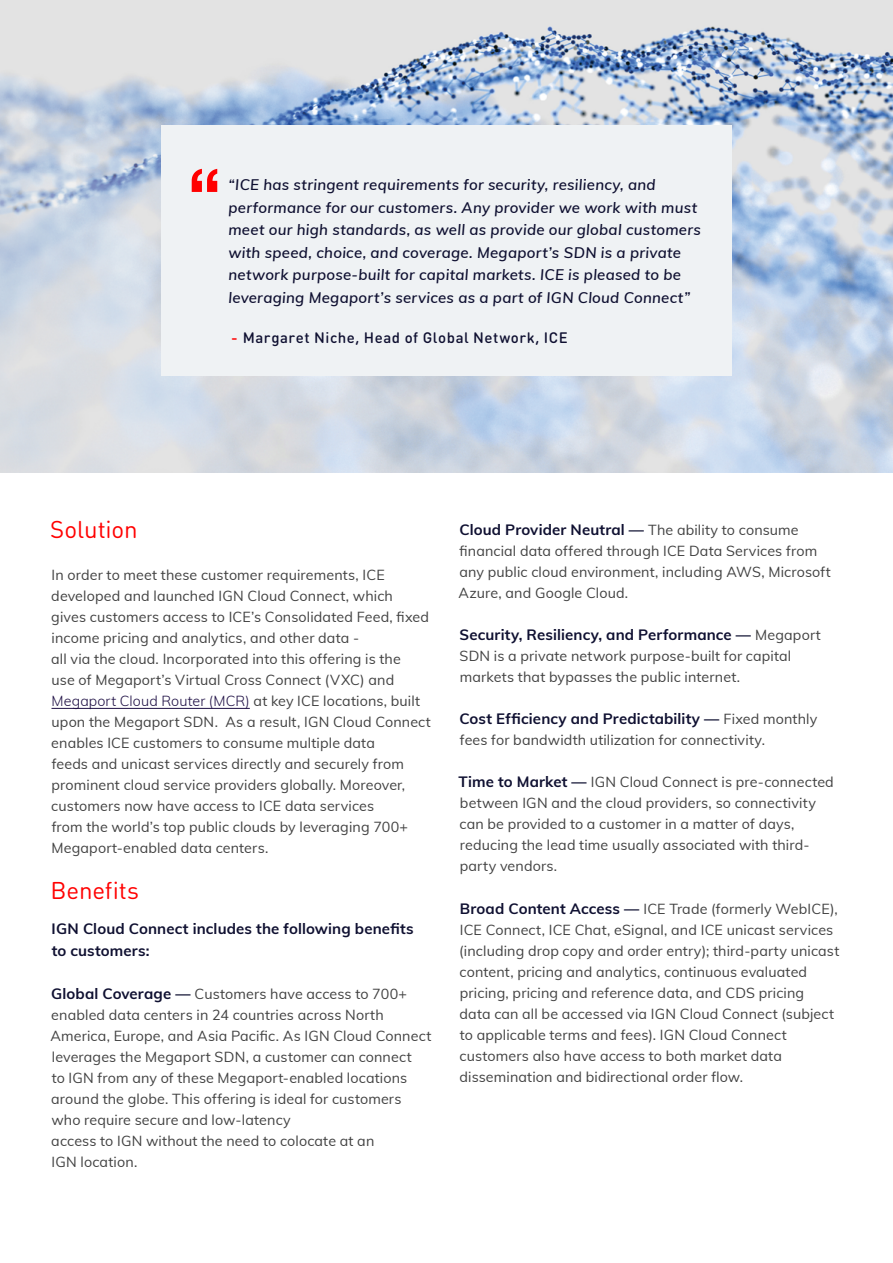
<style>
.page{position:relative;width:893px;height:1263px;background:#fff}
.page>*{position:absolute;margin:0;border:0;box-sizing:border-box;transform-origin:0 0}
.t1{font:700 72px "Helvetica Neue";color:#f00}
.t2{font:24px "DIN Round OT";letter-spacing:-.005em;color:#f00}
.t3{font:italic 600 15px/22.5px "Muli";letter-spacing:.015em;color:#0f1031}
.t4{font:700 15px/22.5px "Muli";letter-spacing:.01em;color:#0f1031}
.t5{font:500 15px "DIN Round OT";letter-spacing:.035em;color:#0f1031}
.t6{font:14.25px/21px "Muli";letter-spacing:.01em;color:#414141}
.s1{font-family:"Muli";font-weight:700;color:#f00}
.s2{font-weight:300;color:#1e0f44}
.s3{font-weight:700;font-size:15px;color:#0f1031}
.s4{font-weight:400;font-size:14.25px;color:#414141}
</style>
<div class="page">
<img style="left:0;top:0;width:893px;height:473px">
<div style="left:161px;top:125px;width:571px;height:251px;background:#eff2f4"></div>
<hr style="left:51px;top:708px;width:199px;height:1px;background:#1e0f44">
<h1 class="t1" style="left:188px;top:138px;width:35px">“</h1>
<p class="t3" style="left:228px;top:173px;width:474px">“ICE has stringent requirements for security, resiliency, and performance for our customers. Any provider we work with must meet our high standards, as well as provide our global customers with speed, choice, and coverage. Megaport’s SDN is a private network purpose-built for capital markets. ICE is pleased to be leveraging Megaport’s services as a part of IGN Cloud Connect”</p>
<p class="t5" style="left:231px;top:328px;width:338px"><span class="s1">-</span> Margaret Niche, Head of Global Network, ICE</p>
<h2 class="t2" style="left:50px;top:514px;width:89px">Solution</h2>
<p class="t6" style="left:51px;top:564px;width:381px">In order to meet these customer requirements, ICE developed and launched IGN Cloud Connect, which gives customers access to ICE’s Consolidated Feed, fixed income pricing and analytics, and other data -<br>all via the cloud. Incorporated into this offering is the<br>use of Megaport’s Virtual Cross Connect (VXC) and <span class="s2">Megaport Cloud Router (MCR)</span> at key ICE locations, built upon the Megaport SDN. As a result, IGN Cloud Connect enables ICE customers to consume multiple data<br>feeds and unicast services directly and securely from prominent cloud service providers globally. Moreover, customers now have access to ICE data services<br>from the world’s top public clouds by leveraging 700+ Megaport-enabled data centers.</p>
<h2 class="t2" style="left:51px;top:875px;width:90px">Benefits</h2>
<p class="t4" style="left:52px;top:916px;width:363px">IGN Cloud Connect includes the following benefits to customers:</p>
<p class="t6" style="left:50px;top:982px;width:382px"><span class="s3">Global Coverage —</span> Customers have access to 700+ enabled data centers in 24 countries across North America, Europe, and Asia Pacific. As IGN Cloud Connect leverages the Megaport SDN, a customer can connect<br>to IGN from any of these Megaport-enabled locations around the globe. This offering is ideal for customers who require secure and low-latency<br>access to IGN without the need to colocate at an<br>IGN location.</p>
<p class="t4" style="left:459px;top:517px;width:341px">Cloud Provider Neutral — <span class="s4">The ability to consume</span></p>
<p class="t6" style="left:459px;top:539px;width:374px">financial data offered through ICE Data Services from any public cloud environment, including AWS, Microsoft<br>Azure, and Google Cloud.</p>
<p class="t4" style="left:460px;top:622px;width:363px">Security, Resiliency, and Performance — <span class="s4">Megaport</span></p>
<p class="t6" style="left:460px;top:645px;width:333px">SDN is a private network purpose-built for capital markets that bypasses the public internet.</p>
<p class="t4" style="left:459px;top:707px;width:359px">Cost Efficiency and Predictability — <span class="s4">Fixed monthly</span></p>
<p class="t6" style="left:460px;top:729px;width:307px">fees for bandwidth utilization for connectivity.</p>
<p class="t6" style="left:458px;top:771px;width:377px"><span class="s3">Time to Market —</span> IGN Cloud Connect is pre-connected between IGN and the cloud providers, so connectivity can be provided to a customer in a matter of days, reducing the lead time usually associated with third&shy;party vendors.</p>
<p class="t6" style="left:459px;top:897px;width:382px"><span class="s3">Broad Content Access —</span> ICE Trade (formerly WebICE), ICE Connect, ICE Chat, eSignal, and ICE unicast services (including drop copy and order entry); third-party unicast content, pricing and analytics, continuous evaluated pricing, pricing and reference data, and CDS pricing<br>data can all be accessed via IGN Cloud Connect (subject to applicable terms and fees). IGN Cloud Connect customers also have access to both market data dissemination and bidirectional order flow.</p>
</div>
